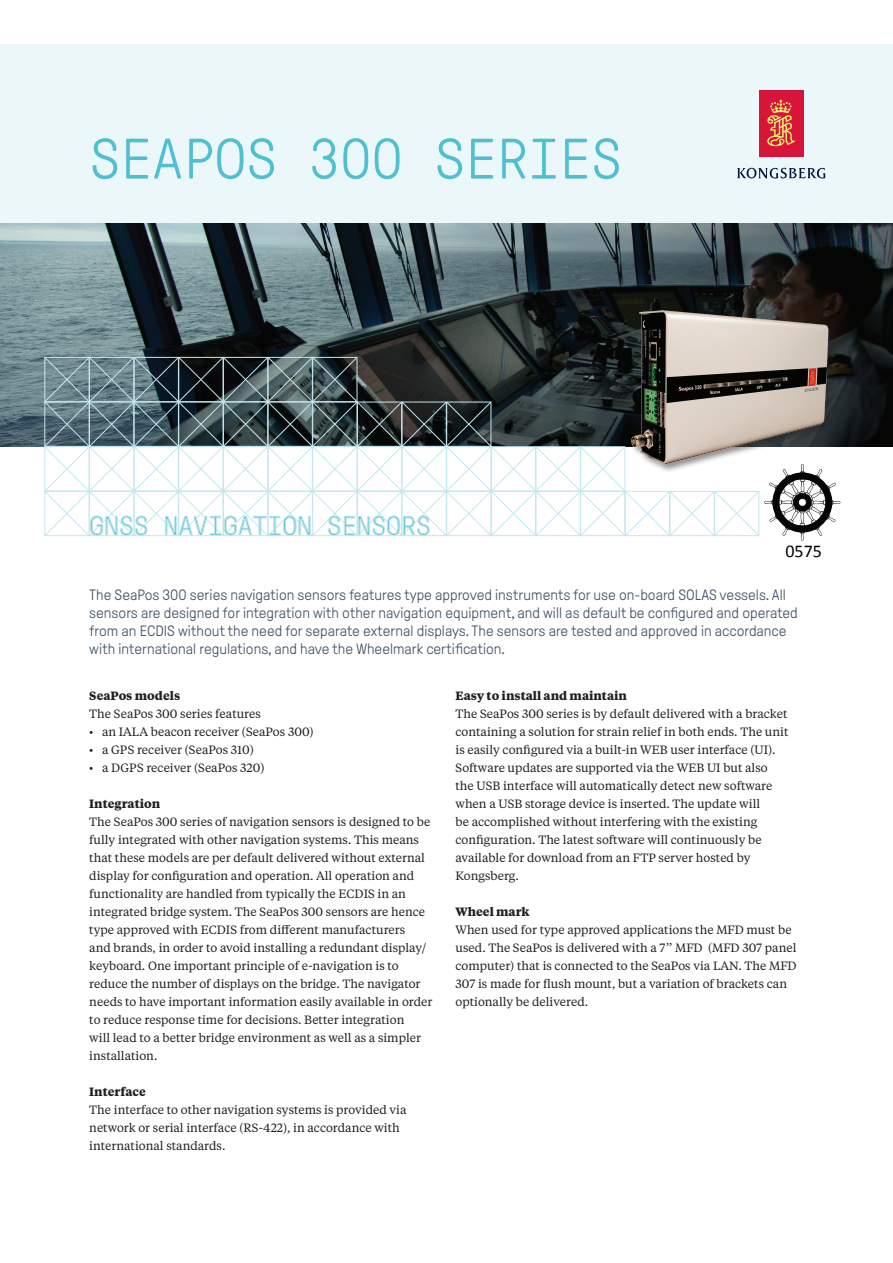
<style>
.page{position:relative;width:893px;height:1263px;background:#fff}
.page>*{position:absolute;margin:0;border:0;box-sizing:border-box;transform-origin:0 0}
.H0_-_Cover{font:300 57px "GT Pressura Mono";color:#4fc0d2}
.H2_-_Headlines__Norm{font:300 27px "GT Pressura Mono";color:#4fc0d2}
.t1{font:18px "Calibri";color:#000}
.Ingress_Pressura{font:300 15px/18px "GT Pressura";color:#405267}
.Body{font:12px/18px "Tiempos Text";color:#231f20}
.Body-2{font:700 12px "Tiempos Text";color:#231f20}
</style>
<div class="page">
<img style="left:0;top:223px;width:893px;height:223px">
<div style="left:630px;top:310px;width:208px;height:164px;background:#231f20;opacity:.5"></div>
<img style="left:629px;top:309px;width:201px;height:109px">
<img style="left:759px;top:418px;width:134px;height:123px">
<div style="left:0;top:45px;width:893px;height:178px;background:#ebf7f9"></div>
<div style="left:759px;top:90px;width:44px;height:66px;background:#d71439"></div>
<svg style="left:767px;top:100px;width:28px;height:46px"></svg>
<svg style="left:737px;top:168px;width:88px;height:11px"></svg>
<svg style="left:44px;top:357px;width:715px;height:180px"></svg>
<p class="H0_-_Cover" style="left:89px;top:129px;width:534px">SEAPOS 300 SERIES</p>
<p class="H2_-_Headlines__Norm" style="left:89px;top:512px;width:343px">GNSS NAVIGATION SENSORS</p>
<p class="t1" style="left:785px;top:539px;width:38px">0575</p>
<p class="Ingress_Pressura" style="left:89px;top:586px;width:710px">The SeaPos 300 series navigation sensors features type approved instruments for use on-board SOLAS vessels. All sensors are designed for integration with other navigation equipment, and will as default be configured and operated from an ECDIS without the need for separate external displays. The sensors are tested and approved in accordance with international regulations, and have the Wheelmark certification.</p>
<p class="Body-2" style="left:89px;top:687px;width:92px">SeaPos models</p>
<p class="Body" style="left:89px;top:704px;width:173px">The SeaPos 300 series features</p>
<p class="Body" style="left:89px;top:722px;width:226px">• an IALA beacon receiver (SeaPos 300)</p>
<p class="Body" style="left:89px;top:740px;width:166px">• a GPS receiver (SeaPos 310)</p>
<p class="Body" style="left:89px;top:758px;width:177px">• a DGPS receiver (SeaPos 320)</p>
<p class="Body-2" style="left:89px;top:795px;width:72px">Integration</p>
<p class="Body" style="left:89px;top:812px;width:345px">The SeaPos 300 series of navigation sensors is designed to be fully integrated with other navigation systems. This means that these models are per default delivered without external display for configuration and operation. All operation and functionality are handled from typically the ECDIS in an integrated bridge system. The SeaPos 300 sensors are hence type approved with ECDIS from different manufacturers<br>and brands, in order to avoid installing a redundant display/ keyboard. One important principle of e-navigation is to reduce the number of displays on the bridge. The navigator needs to have important information easily available in order to reduce response time for decisions. Better integration<br>will lead to a better bridge environment as well as a simpler installation.</p>
<p class="Body-2" style="left:89px;top:1083px;width:58px">Interface</p>
<p class="Body" style="left:89px;top:1100px;width:319px">The interface to other navigation systems is provided via network or serial interface (RS-422), in accordance with international standards.</p>
<p class="Body-2" style="left:455px;top:687px;width:173px">Easy to install and maintain</p>
<p class="Body" style="left:455px;top:704px;width:335px">The SeaPos 300 series is by default delivered with a bracket containing a solution for strain relief in both ends. The unit is easily configured via a built-in WEB user interface (UI).<br>Software updates are supported via the WEB UI but also the USB interface will automatically detect new software when a USB storage device is inserted. The update will<br>be accomplished without interfering with the existing configuration. The latest software will continuously be available for download from an FTP server hosted by Kongsberg.</p>
<p class="Body-2" style="left:455px;top:903px;width:76px">Wheel mark</p>
<p class="Body" style="left:455px;top:920px;width:343px">When used for type approved applications the MFD must be used. The SeaPos is delivered with a 7’’ MFD (MFD 307 panel computer) that is connected to the SeaPos via LAN. The MFD 307 is made for flush mount, but a variation of brackets can optionally be delivered.</p>
</div>
